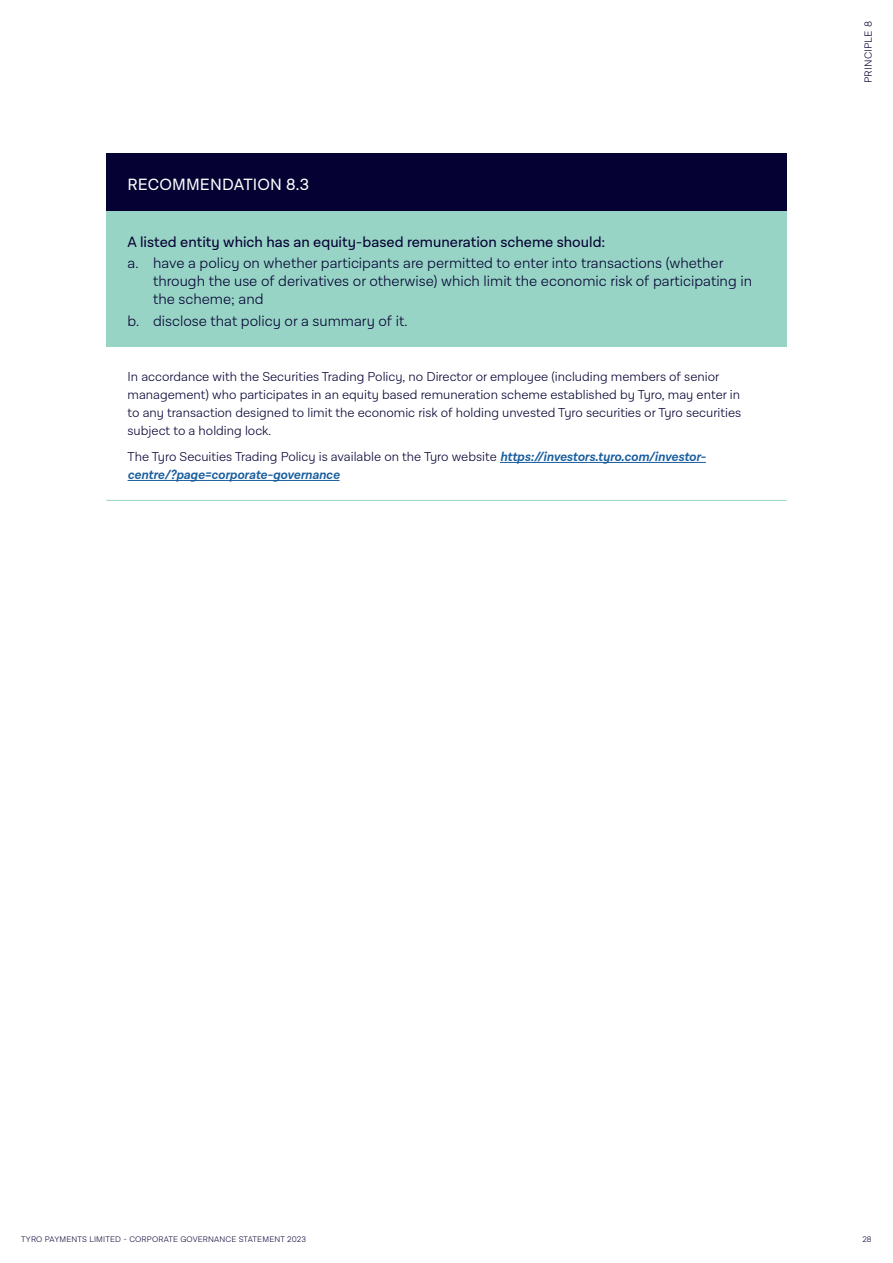
<style>
.page{position:relative;width:893px;height:1263px;background:#fff}
.page>*{position:absolute;margin:0;border:0;box-sizing:border-box;transform-origin:0 0}
._2021-H3_WHITE{font:16.5px "Lota Grotesque Alt 3";letter-spacing:.01em;color:#fff}
.t1{font:300 15px/18px "Lota Grotesque Alt 3";color:#050233}
._2021-table_intro{font:15px "Lota Grotesque Alt 3";color:#050233}
._2020_StandardTable{font:300 13.2px/18px "Lota Grotesque Alt 3";color:#050233}
._2020_StandardTable-2{font:italic 600 13.2px/18px "Lota Grotesque Alt 3";color:#175d9e}
.t2{font:300 10.5px "Lota Grotesque Alt 3";letter-spacing:.02em;color:#050233}
.t3{font:300 8.25px "Lota Grotesque Alt 3";letter-spacing:.02em;color:#050233}
.s1{font-weight:300;font-style:normal;color:#050233}
</style>
<div class="page">
<div style="left:106px;top:153px;width:681px;height:58px;background:#050233"></div>
<div style="left:106px;top:211px;width:681px;height:136px;background:#98d4c6"></div>
<hr style="left:106px;top:500px;width:681px;height:1px;background:#98d4c6">
<hr style="left:500px;top:462px;width:206px;height:1px;background:#175d9e">
<hr style="left:128px;top:480px;width:212px;height:1px;background:#175d9e">
<p class="_2021-H3_WHITE" style="left:128px;top:175px;width:183px">RECOMMENDATION 8.3</p>
<p class="_2021-table_intro" style="left:128px;top:233px;width:479px">A listed entity which has an equity-based remuneration scheme should:</p>
<p class="t1" style="left:153px;top:254px;width:600px;text-indent:-26px">a. have a policy on whether participants are permitted to enter into transactions (whether through the use of derivatives or otherwise) which limit the economic risk of participating in the scheme; and</p>
<p class="t1" style="left:128px;top:312px;width:281px">b. disclose that policy or a summary of it.</p>
<p class="_2020_StandardTable" style="left:128px;top:367px;width:615px">In accordance with the Securities Trading Policy, no Director or employee (including members of senior management) who participates in an equity based remuneration scheme established by Tyro, may enter in to any transaction designed to limit the economic risk of holding unvested Tyro securities or Tyro securities subject to a holding lock.</p>
<p class="_2020_StandardTable-2" style="left:128px;top:448px;width:580px"><span class="s1">The Tyro Secuities Trading Policy is available on the Tyro website</span> https://investors.tyro.com/investor&shy;centre/?page=corporate-governance</p>
<p class="t2" style="left:862px;top:83px;width:63px;rotate:-90deg">PRINCIPLE 8</p>
<p class="t3" style="left:21px;top:1234px;width:286px">TYRO PAYMENTS LIMITED - CORPORATE GOVERNANCE STATEMENT 2023</p>
<p class="t3" style="left:862px;top:1234px;width:11px">28</p>
</div>
